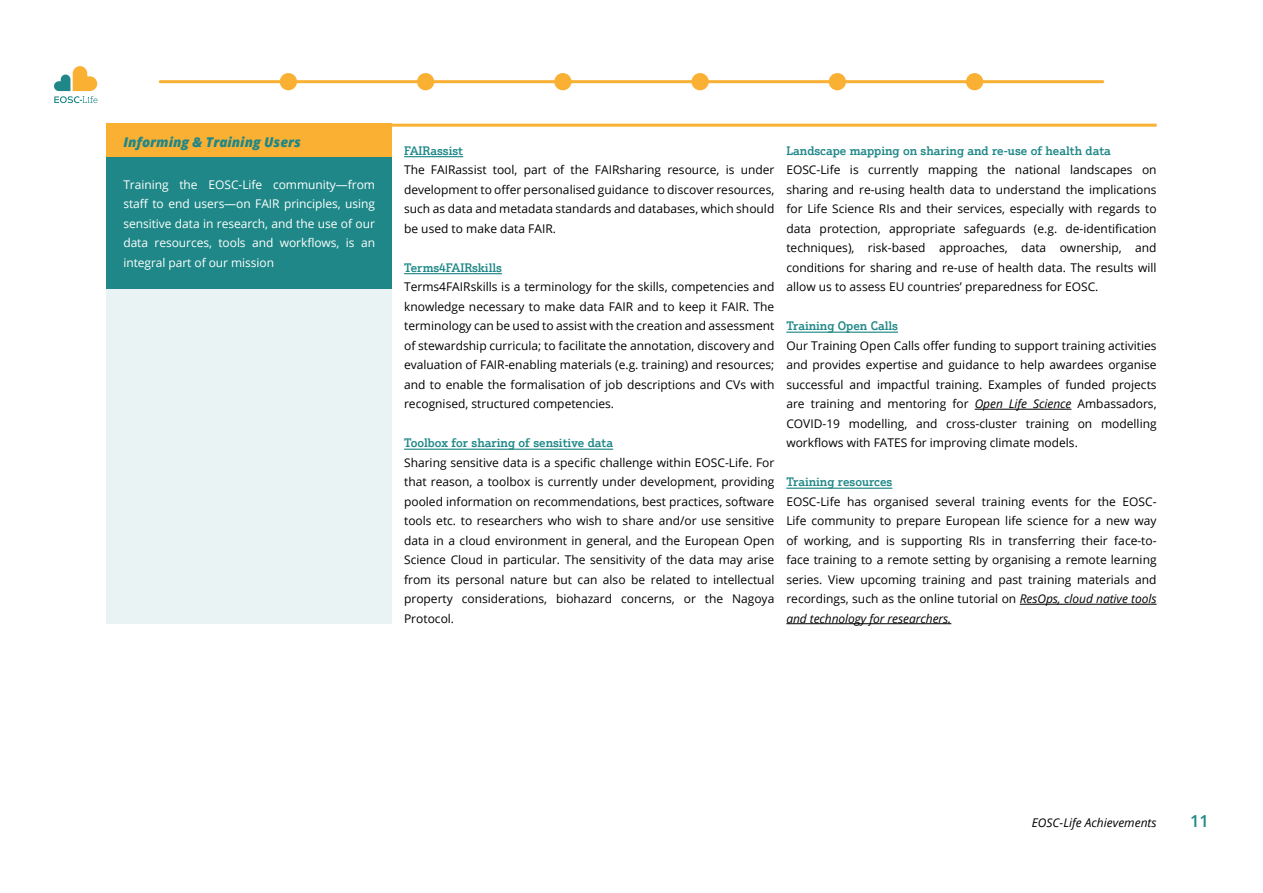
<style>
.page{position:relative;width:1263px;height:893px;background:#fff}
.page>*{position:absolute;margin:0;border:0;box-sizing:border-box;transform-origin:0 0}
.t1{font:600 16.5px "Open Sans";color:#1f8787}
.body_text{font:italic 800 13.5px "Open Sans";color:#1f8787}
.body_text-2{font:12px/19.5px "Open Sans";color:#000;text-align:justify}
.body_text-3{font:12px/19.5px "Open Sans";letter-spacing:-.005em;color:#fff;text-align:justify}
.body_text-4{font:500 12px "Justus Pro";color:#1f8787}
.t2{font:italic 12px "Open Sans";color:#000}
.s1{font-style:italic}
</style>
<div class="page">
<svg style="left:54px;top:66px;width:43px;height:37px"></svg>
<hr style="left:404px;top:156px;width:59px;height:1px;background:#1f8787">
<hr style="left:404px;top:273px;width:98px;height:1px;background:#1f8787">
<hr style="left:404px;top:449px;width:209px;height:1px;background:#1f8787">
<hr style="left:786px;top:332px;width:112px;height:1px;background:#1f8787">
<hr style="left:975px;top:409px;width:96px;height:1px;background:#000">
<hr style="left:786px;top:488px;width:106px;height:1px;background:#1f8787">
<hr style="left:1020px;top:604px;width:136px;height:1px;background:#000">
<hr style="left:786px;top:623px;width:165px;height:1px;background:#000">
<hr style="left:106px;top:124px;width:1050px;height:3px;background:#fab033">
<div style="left:106px;top:157px;width:286px;height:132px;background:#1f8787"></div>
<div style="left:106px;top:124px;width:286px;height:33px;background:#fab033"></div>
<div style="left:106px;top:284px;width:286px;height:339px;background:#e9f3f3"></div>
<hr style="left:160px;top:80px;width:943px;height:3px;background:#fab033">
<div style="left:281px;top:75px;width:14px;height:14px;background:#fab033;border-radius:50%"></div>
<div style="left:280px;top:73px;width:17px;height:17px;border:3px solid #fab033;border-radius:50%"></div>
<div style="left:418px;top:75px;width:15px;height:14px;background:#fab033;border-radius:50%"></div>
<div style="left:417px;top:73px;width:17px;height:17px;border:3px solid #fab033;border-radius:50%"></div>
<div style="left:556px;top:75px;width:14px;height:14px;background:#fab033;border-radius:50%"></div>
<div style="left:554px;top:73px;width:17px;height:17px;border:3px solid #fab033;border-radius:50%"></div>
<div style="left:693px;top:75px;width:14px;height:14px;background:#fab033;border-radius:50%"></div>
<div style="left:691px;top:73px;width:18px;height:17px;border:3px solid #fab033;border-radius:50%"></div>
<div style="left:830px;top:75px;width:14px;height:14px;background:#fab033;border-radius:50%"></div>
<div style="left:829px;top:73px;width:17px;height:17px;border:3px solid #fab033;border-radius:50%"></div>
<div style="left:967px;top:75px;width:15px;height:14px;background:#fab033;border-radius:50%"></div>
<div style="left:966px;top:73px;width:17px;height:17px;border:3px solid #fab033;border-radius:50%"></div>
<p class="body_text" style="left:123px;top:132px;width:179px">Informing &amp; Training Users</p>
<p class="body_text-3" style="left:123px;top:174px;width:253px">Training the EOSC-Life community—from staff to end users—on FAIR principles, using sensitive data in research, and the use of our data resources, tools and workflows, is an integral part of our mission</p>
<p class="body_text-4" style="left:404px;top:143px;width:61px">FAIRassist</p>
<p class="body_text-2" style="left:404px;top:160px;width:372px">The FAIRassist tool, part of the FAIRsharing resource, is under development to offer personalised guidance to discover resources, such as data and metadata standards and databases, which should be used to make data FAIR.</p>
<p class="body_text-4" style="left:404px;top:260px;width:99px">Terms4FAIRskills</p>
<p class="body_text-2" style="left:404px;top:277px;width:372px">Terms4FAIRskills is a terminology for the skills, competencies and knowledge necessary to make data FAIR and to keep it FAIR. The terminology can be used to assist with the creation and assessment of stewardship curricula; to facilitate the annotation, discovery and evaluation of FAIR-enabling materials (e.g. training) and resources; and to enable the formalisation of job descriptions and CVs with recognised, structured competencies.</p>
<p class="body_text-4" style="left:404px;top:435px;width:211px">Toolbox for sharing of sensitive data</p>
<p class="body_text-2" style="left:404px;top:452px;width:372px">Sharing sensitive data is a specific challenge within EOSC-Life. For that reason, a toolbox is currently under development, providing pooled information on recommendations, best practices, software tools etc. to researchers who wish to share and/or use sensitive data in a cloud environment in general, and the European Open Science Cloud in particular. The sensitivity of the data may arise from its personal nature but can also be related to intellectual property considerations, biohazard concerns, or the Nagoya Protocol.</p>
<p class="body_text-4" style="left:786px;top:143px;width:326px">Landscape mapping on sharing and re-use of health data</p>
<p class="body_text-2" style="left:786px;top:160px;width:372px">EOSC-Life is currently mapping the national landscapes on sharing and re-using health data to understand the implications for Life Science RIs and their services, especially with regards to data protection, appropriate safeguards (e.g. de-identification techniques), risk-based approaches, data ownership, and conditions for sharing and re-use of health data. The results will allow us to assess EU countries’ preparedness for EOSC.</p>
<p class="body_text-4" style="left:786px;top:318px;width:113px">Training Open Calls</p>
<p class="body_text-2" style="left:786px;top:335px;width:372px">Our Training Open Calls offer funding to support training activities and provides expertise and guidance to help awardees organise successful and impactful training. Examples of funded projects are training and mentoring for <span class="s1">Open Life Science</span> Ambassadors, COVID-19 modelling, and cross-cluster training on modelling workflows with FATES for improving climate models.</p>
<p class="body_text-4" style="left:786px;top:474px;width:108px">Training resources</p>
<p class="body_text-2" style="left:786px;top:491px;width:372px">EOSC-Life has organised several training events for the EOSC-Life community to prepare European life science for a new way of working, and is supporting RIs in transferring their face-to&shy;face training to a remote setting by organising a remote learning series. View upcoming training and past training materials and recordings, such as the online tutorial on <span class="s1">ResOps, cloud native tools and technology for researchers.</span></p>
<p class="t2" style="left:1032px;top:814px;width:126px">EOSC-Life Achievements</p>
<h1 class="t1" style="left:1190px;top:810px;width:20px">11</h1>
</div>
